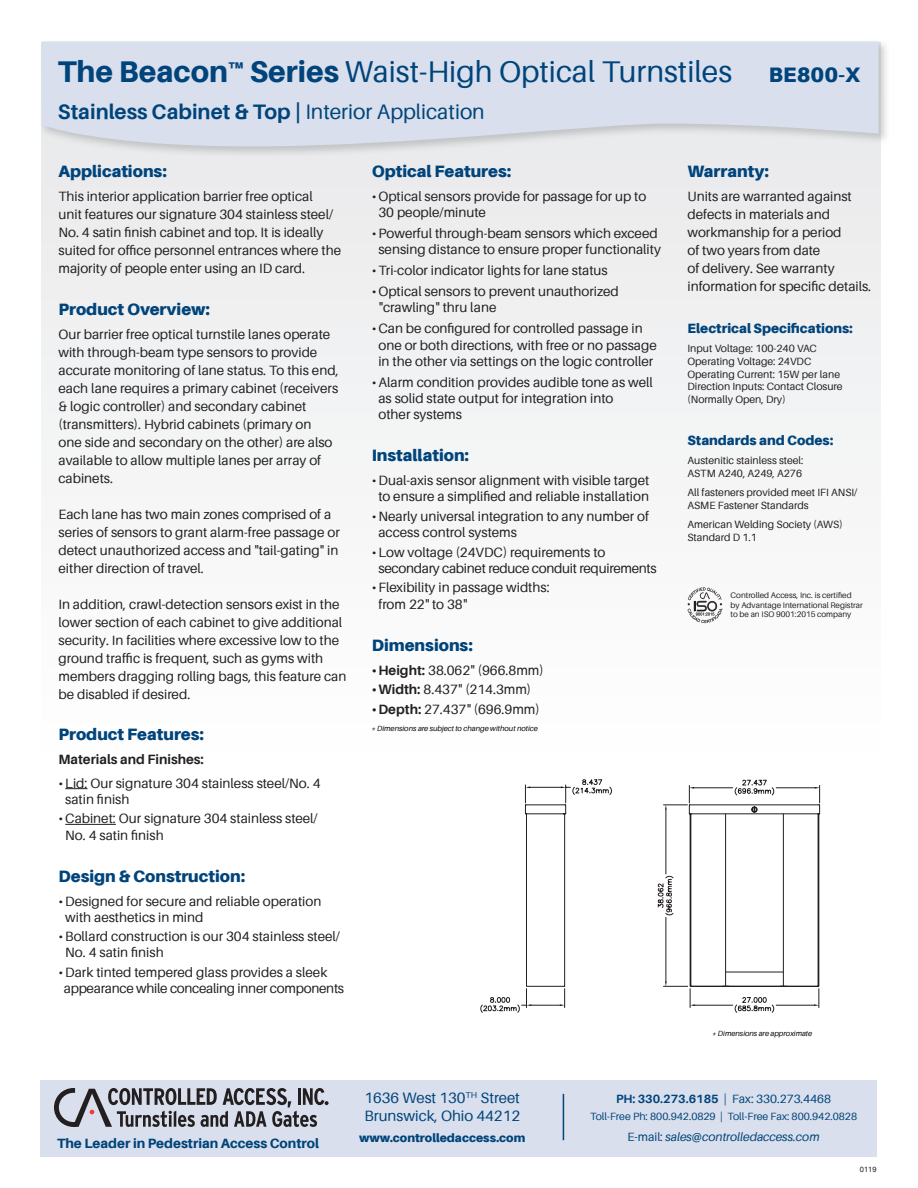
<style>
.page{position:relative;width:918px;height:1188px;background:#fff}
.page>*{position:absolute;margin:0;border:0;box-sizing:border-box;transform-origin:0 0}
.t1{font:30px "Aileron";color:#00447b}
.t2{font:700 21px "Aileron";color:#00447b}
.t3{font:900 21px "Aileron";color:#00447b}
.t4{font:900 16.5px "Aileron";color:#00447b}
.t5{font:15px/18px "Aileron";color:#00447b}
.t6{font:13.5px/18px "Aileron";color:#231f20}
.t7{font:13.5px/16.2px "Aileron";letter-spacing:-.02em;color:#231f20}
.t8{font:900 13.5px "Aileron";color:#00447b}
.t9{font:800 13.5px "Aileron";color:#00447b}
.t10{font:700 13.5px "Aileron";color:#231f20}
.t11{font:italic 12px "Aileron";color:#00447b}
.t12{font:12px "Aileron";color:#00447b}
.t13{font:900 12px "Aileron";color:#00447b}
.t14{font:10.5px/12.6px "Aileron";color:#231f20}
.t15{font:10.5px "Aileron";color:#00447b}
.t16{font:8.1px/9.8px "Aileron";color:#231f20}
.t17{font:italic 7.5px "Aileron";color:#040503}
.t18{font:7.5px "Helvetica Neue";color:#231f20}
.s1{font-weight:800}
.s2{font-weight:400}
.s3{font-weight:700}
.s4{font-style:normal}
</style>
<div class="page">
<div style="left:42px;top:158px;width:838px;height:604px;background:#f4f5f5"></div>
<svg style="left:42px;top:41px;width:837px;height:105px;background:#d9deea"></svg>
<div style="left:40px;top:1080px;width:838px;height:76px;background:#d9dfec"></div>
<svg style="left:54px;top:1088px;width:275px;height:39px"></svg>
<hr style="left:563px;top:1094px;width:1px;height:46px;background:#00447b">
<svg style="left:65px;top:788px;width:22px;height:1px"></svg>
<hr style="left:65px;top:824px;width:51px;height:1px;background:#231f20">
<svg style="left:687px;top:587px;width:36px;height:36px"></svg>
<svg style="left:480px;top:779px;width:340px;height:234px"></svg>
<p class="t1" style="left:58px;top:55px;width:676px"><span class="s1">The Beacon™ Series</span> Waist-High Optical Turnstiles</p>
<p class="t3" style="left:769px;top:63px;width:93px">BE800-X</p>
<p class="t2" style="left:58px;top:100px;width:428px">Stainless Cabinet &amp; Top | <span class="s2">Interior Application</span></p>
<p class="t4" style="left:58px;top:161px;width:110px">Applications:</p>
<p class="t6" style="left:58px;top:187px;width:284px">This interior application barrier free optical<br>unit features our signature 304 stainless steel/ No. 4 satin finish cabinet and top. It is ideally suited for office personnel entrances where the majority of people enter using an ID card.</p>
<p class="t4" style="left:58px;top:299px;width:153px">Product Overview:</p>
<p class="t6" style="left:58px;top:325px;width:282px">Our barrier free optical turnstile lanes operate with through-beam type sensors to provide accurate monitoring of lane status. To this end, each lane requires a primary cabinet (receivers &amp; logic controller) and secondary cabinet (transmitters). Hybrid cabinets (primary on<br>one side and secondary on the other) are also available to allow multiple lanes per array of cabinets.</p>
<p class="t6" style="left:58px;top:505px;width:283px">Each lane has two main zones comprised of a series of sensors to grant alarm-free passage or detect unauthorized access and "tail-gating" in either direction of travel.</p>
<p class="t6" style="left:58px;top:595px;width:290px">In addition, crawl-detection sensors exist in the lower section of each cabinet to give additional security. In facilities where excessive low to the ground traffic is frequent, such as gyms with members dragging rolling bags, this feature can be disabled if desired.</p>
<p class="t4" style="left:58px;top:724px;width:147px">Product Features:</p>
<p class="t10" style="left:58px;top:751px;width:147px">Materials and Finishes:</p>
<p class="t6" style="left:65px;top:775px;width:257px;line-height:16.2px;text-indent:-7px">•Lid: Our signature 304 stainless steel/No. 4 satin finish</p>
<p class="t6" style="left:65px;top:811px;width:254px;line-height:16.2px;text-indent:-7px">•Cabinet: Our signature 304 stainless steel/<br>No. 4 satin finish</p>
<p class="t4" style="left:58px;top:866px;width:188px">Design &amp; Construction:</p>
<p class="t6" style="left:65px;top:893px;width:258px;line-height:16.2px;text-indent:-7px">•Designed for secure and reliable operation with aesthetics in mind</p>
<p class="t6" style="left:65px;top:929px;width:276px;line-height:16.2px;text-indent:-7px">•Bollard construction is our 304 stainless steel/<br>No. 4 satin finish</p>
<p class="t6" style="left:58px;top:963px;width:270px">•Dark tinted tempered glass provides a sleek</p>
<p class="t7" style="left:64px;top:981px;width:282px">appearance while concealing inner components</p>
<p class="t4" style="left:372px;top:161px;width:141px">Optical Features:</p>
<p class="t6" style="left:378px;top:188px;width:269px;line-height:16.2px;text-indent:-7px">•Optical sensors provide for passage for up to<br>30 people/minute</p>
<p class="t6" style="left:372px;top:225px;width:291px;line-height:16.2px;text-align:center">•Powerful through-beam sensors which exceed sensing distance to ensure proper functionality</p>
<p class="t6" style="left:372px;top:262px;width:238px">•Tri-color indicator lights for lane status</p>
<p class="t6" style="left:378px;top:284px;width:242px;line-height:16.2px;text-indent:-7px">•Optical sensors to prevent unauthorized "crawling" thru lane</p>
<p class="t6" style="left:378px;top:321px;width:280px;line-height:16.2px;text-indent:-7px">•Can be configured for controlled passage in one or both directions, with free or no passage in the other via settings on the logic controller</p>
<p class="t6" style="left:378px;top:374px;width:276px;line-height:16.2px;text-indent:-7px">•Alarm condition provides audible tone as well as solid state output for integration into<br>other systems</p>
<p class="t4" style="left:372px;top:446px;width:99px">Installation:</p>
<p class="t6" style="left:372px;top:473px;width:279px;line-height:16.2px;text-align:center">•Dual-axis sensor alignment with visible target to ensure a simplified and reliable installation</p>
<p class="t6" style="left:378px;top:508px;width:272px;line-height:16.2px;text-indent:-7px">•Nearly universal integration to any number of access control systems</p>
<p class="t7" style="left:378px;top:544px;width:280px;text-indent:-7px">•Low voltage (24VDC) requirements to secondary cabinet reduce conduit requirements</p>
<p class="t6" style="left:378px;top:580px;width:173px;line-height:16.2px;text-indent:-7px">•Flexibility in passage widths: from 22" to 38"</p>
<p class="t4" style="left:372px;top:635px;width:103px">Dimensions:</p>
<p class="t6" style="left:372px;top:661px;width:173px"><span class="s3">•Height:</span> 38.062" (966.8mm)</p>
<p class="t6" style="left:372px;top:681px;width:161px"><span class="s3">•Width:</span> 8.437" (214.3mm)</p>
<p class="t6" style="left:372px;top:700px;width:170px"><span class="s3">•Depth:</span> 27.437" (696.9mm)</p>
<p class="t17" style="left:372px;top:724px;width:168px">* Dimensions are subject to change without notice</p>
<p class="t4" style="left:687px;top:161px;width:83px">Warranty:</p>
<p class="t6" style="left:687px;top:187px;width:185px">Units are warranted against defects in materials and workmanship for a period<br>of two years from date<br>of delivery. See warranty information for specific details.</p>
<p class="t8" style="left:687px;top:320px;width:167px">Electrical Specifications:</p>
<p class="t14" style="left:687px;top:343px;width:131px">Input Voltage: 100-240 VAC</p>
<p class="t14" style="left:687px;top:355px;width:125px">Operating Voltage: 24VDC</p>
<p class="t14" style="left:687px;top:368px;width:154px">Operating Current: 15W per lane</p>
<p class="t14" style="left:687px;top:380px;width:157px">Direction Inputs: Contact Closure</p>
<p class="t14" style="left:687px;top:393px;width:100px">(Normally Open, Dry)</p>
<p class="t8" style="left:687px;top:432px;width:147px">Standards and Codes:</p>
<p class="t14" style="left:687px;top:454px;width:118px">Austenitic stainless steel:</p>
<p class="t14" style="left:687px;top:467px;width:116px">ASTM A240, A249, A276</p>
<p class="t14" style="left:687px;top:487px;width:171px">All fasteners provided meet IFI ANSI/<br>ASME Fastener Standards</p>
<p class="t14" style="left:687px;top:519px;width:157px">American Welding Society (AWS)</p>
<p class="t14" style="left:687px;top:531px;width:71px">Standard D 1.1</p>
<p class="t16" style="left:731px;top:590px;width:134px">Controlled Access, Inc. is certified<br>by Advantage International Registrar to be an ISO 9001:2015 company</p>
<p class="t17" style="left:713px;top:1029px;width:101px">* Dimensions are approximate</p>
<p class="t9" style="left:57px;top:1136px;width:264px">The Leader in Pedestrian Access Control</p>
<p class="t5" style="left:364px;top:1088px;width:157px">1636 West 130<sup>TH</sup> Street<br>Brunswick, Ohio 44212</p>
<p class="t13" style="left:359px;top:1130px;width:168px">www.controlledaccess.com</p>
<p class="t12" style="left:616px;top:1092px;width:217px"><span class="s3">PH: 330.273.6185</span> | Fax: 330.273.4468</p>
<p class="t15" style="left:590px;top:1110px;width:269px">Toll-Free Ph: 800.942.0829 | Toll-Free Fax: 800.942.0828</p>
<p class="t11" style="left:628px;top:1130px;width:194px"><span class="s4">E-mail:</span> sales@controlledaccess.com</p>
<p class="t18" style="left:860px;top:1164px;width:18px">0119</p>
</div>
